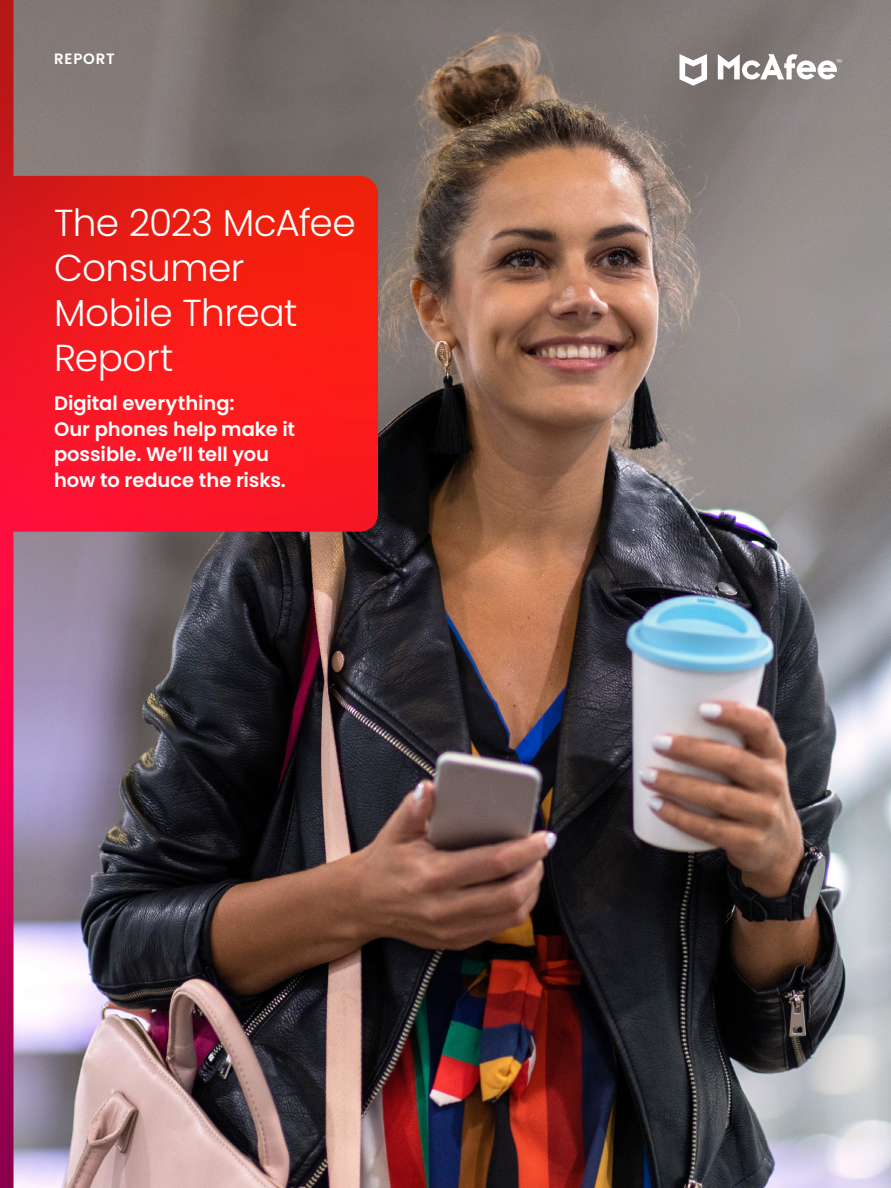
<style>
.page{position:relative;width:891px;height:1188px;background:#fff}
.page>*{position:absolute;margin:0;border:0;box-sizing:border-box;transform-origin:0 0}
.t1{font:300 37.5px/45px "Poppins";letter-spacing:-.015em;color:#fff}
.t2{font:600 19.5px/25.5px "Poppins";letter-spacing:-.005em;color:#fff}
.t3{font:600 15px "Poppins";letter-spacing:.055em;color:#fff}
</style>
<div class="page">
<img style="left:378px;top:0;width:513px;height:1188px">
<svg style="left:718px;top:54px;width:124px;height:26px"></svg>
<svg style="left:680px;top:54px;width:27px;height:32px"></svg>
<img style="left:0;top:0;width:378px;height:1188px">
<p class="t3" style="left:54px;top:50px;width:62px">REPORT</p>
<h1 class="t1" style="left:54px;top:201px;width:303px">The 2023 McAfee<br>Consumer<br>Mobile Threat<br>Report</h1>
<p class="t2" style="left:54px;top:391px;width:243px">Digital everything:<br>Our phones help make it possible. We’ll tell you how to reduce the risks.</p>
</div>
